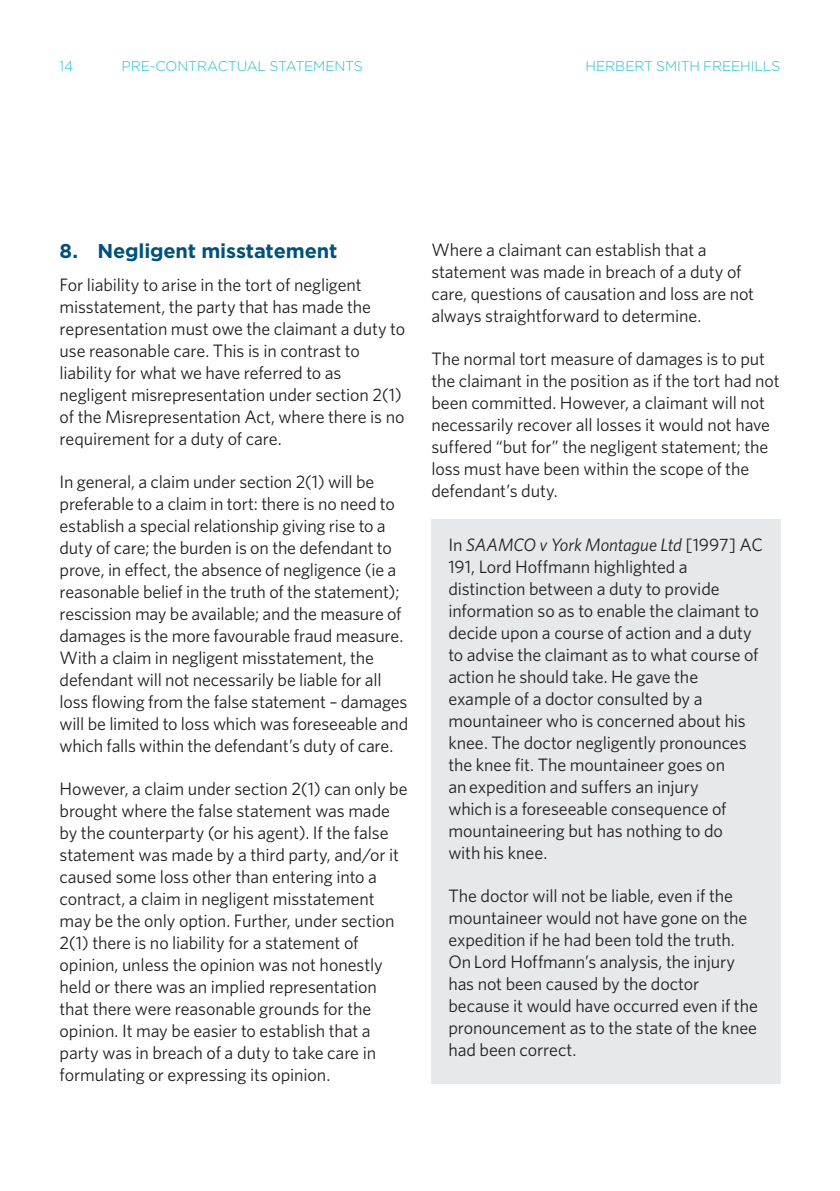
<style>
.page{position:relative;width:840px;height:1191px;background:#fff}
.page>*{position:absolute;margin:0;border:0;box-sizing:border-box;transform-origin:0 0}
.t1{font:700 20px "Gotham";letter-spacing:-.01em;color:#00517c}
.t2{font:18px/22px "Whitney";letter-spacing:-.01em;color:#231f20}
.t3{font:300 14px "Gotham";letter-spacing:-.02em;color:#21bece}
.s1{font-style:italic}
</style>
<div class="page">
<div style="left:431px;top:519px;width:349px;height:564px;background:#e6e8ea"></div>
<p class="t3" style="left:60px;top:57px;width:15px">14</p>
<p class="t3" style="left:121px;top:57px;width:243px">PRE-CONTRACTUAL STATEMENTS</p>
<p class="t3" style="left:585px;top:57px;width:196px">HERBERT SMITH FREEHILLS</p>
<p class="t1" style="left:60px;top:237px;width:279px">8. Negligent misstatement</p>
<p class="t2" style="left:60px;top:273px;width:347px">For liability to arise in the tort of negligent misstatement, the party that has made the representation must owe the claimant a duty to use reasonable care. This is in contrast to liability for what we have referred to as negligent misrepresentation under section 2(1) of the Misrepresentation Act, where there is no requirement for a duty of care.</p>
<p class="t2" style="left:60px;top:470px;width:350px">In general, a claim under section 2(1) will be preferable to a claim in tort: there is no need to establish a special relationship giving rise to a duty of care; the burden is on the defendant to prove, in effect, the absence of negligence (ie a reasonable belief in the truth of the statement); rescission may be available; and the measure of damages is the more favourable fraud measure.<br>With a claim in negligent misstatement, the defendant will not necessarily be liable for all loss flowing from the false statement – damages will be limited to loss which was foreseeable and which falls within the defendant’s duty of care.</p>
<p class="t2" style="left:60px;top:777px;width:349px">However, a claim under section 2(1) can only be brought where the false statement was made by the counterparty (or his agent). If the false statement was made by a third party, and/or it caused some loss other than entering into a contract, a claim in negligent misstatement may be the only option. Further, under section 2(1) there is no liability for a statement of opinion, unless the opinion was not honestly held or there was an implied representation that there were reasonable grounds for the opinion. It may be easier to establish that a party was in breach of a duty to take care in formulating or expressing its opinion.</p>
<p class="t2" style="left:431px;top:238px;width:324px">Where a claimant can establish that a statement was made in breach of a duty of care, questions of causation and loss are not always straightforward to determine.</p>
<p class="t2" style="left:431px;top:348px;width:349px">The normal tort measure of damages is to put the claimant in the position as if the tort had not been committed. However, a claimant will not necessarily recover all losses it would not have suffered “but for” the negligent statement; the loss must have been within the scope of the defendant’s duty.</p>
<p class="t2" style="left:448px;top:533px;width:316px">In <span class="s1">SAAMCO v York Montague Ltd</span> [1997] AC 191, Lord Hoffmann highlighted a distinction between a duty to provide information so as to enable the claimant to decide upon a course of action and a duty to advise the claimant as to what course of action he should take. He gave the example of a doctor consulted by a mountaineer who is concerned about his knee. The doctor negligently pronounces the knee fit. The mountaineer goes on<br>an expedition and suffers an injury<br>which is a foreseeable consequence of mountaineering but has nothing to do<br>with his knee.</p>
<p class="t2" style="left:448px;top:884px;width:311px">The doctor will not be liable, even if the mountaineer would not have gone on the expedition if he had been told the truth.<br>On Lord Hoffmann’s analysis, the injury has not been caused by the doctor because it would have occurred even if the pronouncement as to the state of the knee had been correct.</p>
</div>
